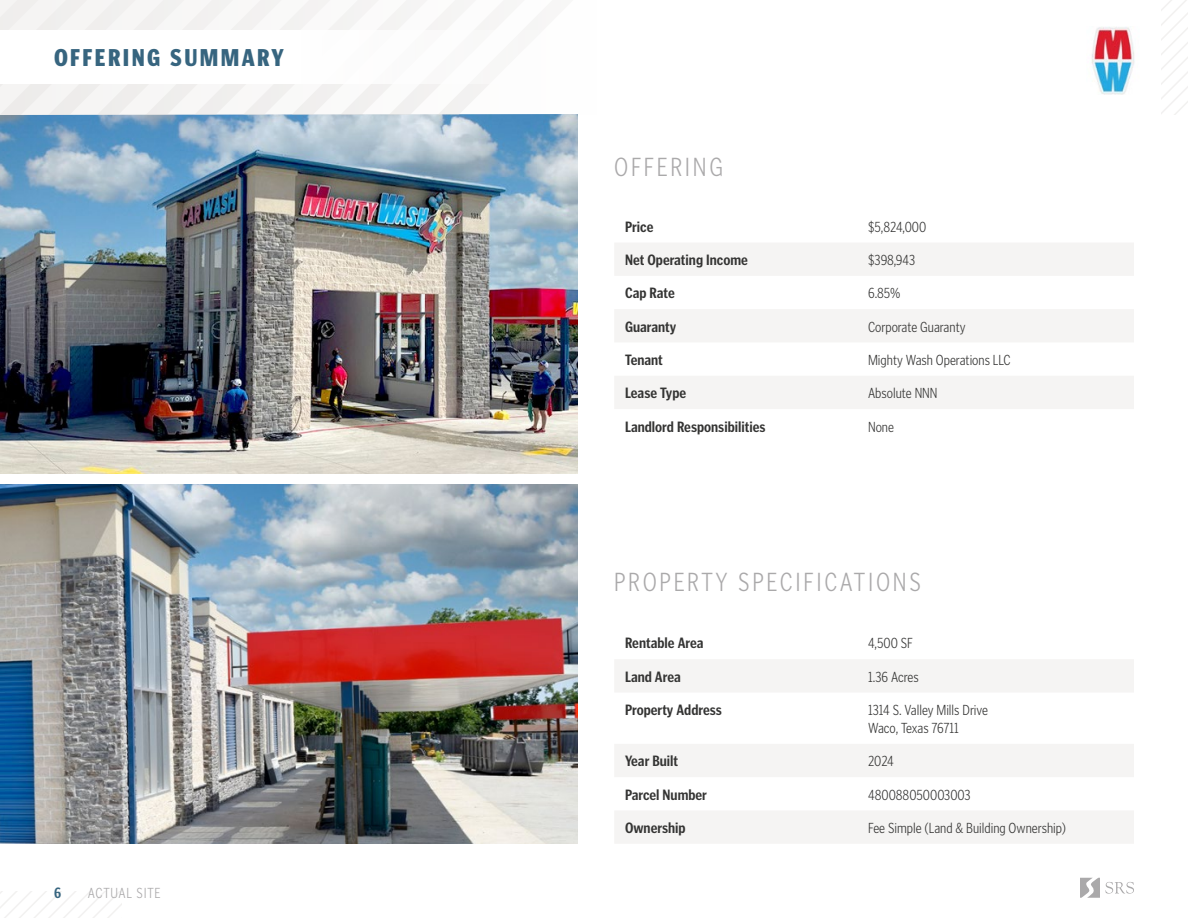
<style>
.page{position:relative;width:1188px;height:918px;background:#fff}
.page>*{position:absolute;margin:0;border:0;box-sizing:border-box;transform-origin:0 0}
.t1{font:300 27px "Poynter Gothic Text Cond";letter-spacing:.1em;color:#aaa9aa}
.t2{font:900 24px "Poynter Gothic Text Cond";letter-spacing:.1em;color:#37657f}
.t3{font:300 15px/18px "Poynter Gothic Text Cond";color:#343433}
.t4{font:700 15px "Poynter Gothic Text Cond";color:#343433}
.t5{font:300 15px "Poynter Gothic Text Cond";letter-spacing:.05em;color:#aaa9aa}
.t6{font:700 15px "Poynter Gothic Text Cond";color:#37657f}
</style>
<div class="page">
<img style="left:0;top:485px;width:577px;height:359px">
<img style="left:0;top:115px;width:577px;height:359px">
<svg style="left:0;top:891px;width:122px;height:27px"></svg>
<svg style="left:1080px;top:878px;width:54px;height:20px"></svg>
<svg style="left:0;top:0;width:574px;height:115px"></svg>
<svg style="left:1161px;top:0;width:27px;height:115px"></svg>
<div style="left:0;top:30px;width:594px;height:54px;background:#fff"></div>
<svg style="left:615px;top:243px;width:519px;height:166px;fill:#f5f4f3"></svg>
<svg style="left:615px;top:660px;width:519px;height:183px;fill:#f5f4f3"></svg>
<img style="left:1091px;top:27px;width:44px;height:67px">
<h2 class="t2" style="left:54px;top:44px;width:231px">OFFERING SUMMARY</h2>
<p class="t6" style="left:54px;top:884px;width:9px">6</p>
<p class="t5" style="left:88px;top:885px;width:74px">ACTUAL SITE</p>
<h1 class="t1" style="left:614px;top:153px;width:110px">OFFERING</h1>
<p class="t4" style="left:625px;top:218px;width:30px">Price</p>
<p class="t3" style="left:868px;top:218px;width:60px">$5,824,000</p>
<p class="t4" style="left:625px;top:252px;width:124px">Net Operating Income</p>
<p class="t3" style="left:868px;top:251px;width:49px">$398,943</p>
<p class="t4" style="left:625px;top:285px;width:51px">Cap Rate</p>
<p class="t3" style="left:868px;top:284px;width:34px">6.85%</p>
<p class="t4" style="left:625px;top:318px;width:53px">Guaranty</p>
<p class="t3" style="left:868px;top:318px;width:99px">Corporate Guaranty</p>
<p class="t4" style="left:625px;top:352px;width:39px">Tenant</p>
<p class="t3" style="left:868px;top:351px;width:144px">Mighty Wash Operations LLC</p>
<p class="t4" style="left:625px;top:385px;width:63px">Lease Type</p>
<p class="t3" style="left:868px;top:384px;width:71px">Absolute NNN</p>
<p class="t4" style="left:625px;top:418px;width:142px">Landlord Responsibilities</p>
<p class="t3" style="left:868px;top:417px;width:27px">None</p>
<h1 class="t1" style="left:614px;top:568px;width:308px">PROPERTY SPECIFICATIONS</h1>
<p class="t4" style="left:625px;top:635px;width:80px">Rentable Area</p>
<p class="t3" style="left:868px;top:634px;width:46px">4,500 SF</p>
<p class="t4" style="left:625px;top:668px;width:57px">Land Area</p>
<p class="t3" style="left:868px;top:668px;width:52px">1.36 Acres</p>
<p class="t4" style="left:625px;top:702px;width:98px">Property Address</p>
<p class="t3" style="left:868px;top:701px;width:122px">1314 S. Valley Mills Drive<br>Waco, Texas 76711</p>
<p class="t4" style="left:625px;top:753px;width:55px">Year Built</p>
<p class="t3" style="left:868px;top:752px;width:27px">2024</p>
<p class="t4" style="left:625px;top:786px;width:83px">Parcel Number</p>
<p class="t3" style="left:868px;top:786px;width:104px">480088050003003</p>
<p class="t4" style="left:625px;top:820px;width:62px">Ownership</p>
<p class="t3" style="left:868px;top:819px;width:199px">Fee Simple (Land &amp; Building Ownership)</p>
</div>
